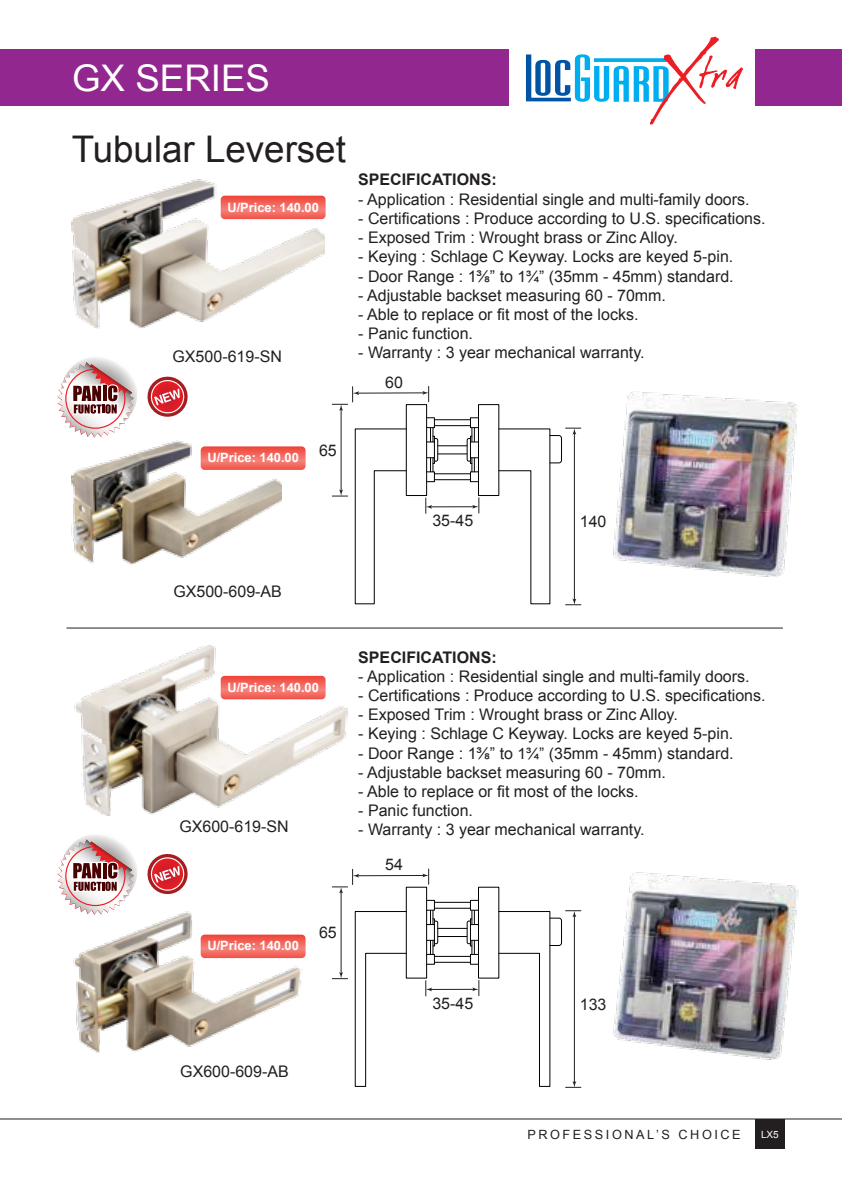
<style>
.page{position:relative;width:842px;height:1191px;background:#fff}
.page>*{position:absolute;margin:0;border:0;box-sizing:border-box;transform-origin:0 0}
.t1{font:36.8px "Arial";color:#231f20}
.t2{font:36.8px "Arial";color:#fff}
.t3{font:16px "Arial";color:#231f20}
.t4{font:700 16px "Arial";color:#231f20}
.t5{font:700 12.8px "Arial";color:#fff}
.t6{font:12.8px "Arial";letter-spacing:.2em;color:#231f20}
.t7{font:10px "Arial";color:#fff}
.s1{font-size:15.6px}
</style>
<div class="page">
<hr style="left:357px;top:875px;width:67px;height:1px;background:#231f20">
<svg style="left:422px;top:868px;width:7px;height:16px"></svg>
<hr style="left:341px;top:891px;width:1px;height:82px;background:#231f20">
<svg style="left:332px;top:869px;width:27px;height:24px"></svg>
<svg style="left:332px;top:972px;width:16px;height:7px"></svg>
<hr style="left:430px;top:989px;width:44px;height:1px;background:#231f20">
<svg style="left:472px;top:980px;width:7px;height:16px"></svg>
<svg style="left:425px;top:980px;width:7px;height:16px"></svg>
<hr style="left:435px;top:908px;width:35px;height:1px;background:#010101">
<hr style="left:434px;top:902px;width:36px;height:1px;background:#010101">
<div style="left:426px;top:900px;width:9px;height:10px;border:1px solid #010101"></div>
<div style="left:470px;top:900px;width:8px;height:10px;border:1px solid #010101"></div>
<hr style="left:435px;top:962px;width:35px;height:1px;background:#010101">
<hr style="left:434px;top:956px;width:36px;height:1px;background:#010101">
<div style="left:426px;top:954px;width:9px;height:10px;border:1px solid #010101"></div>
<div style="left:470px;top:954px;width:8px;height:10px;border:1px solid #010101"></div>
<svg style="left:430px;top:910px;width:45px;height:44px"></svg>
<div style="left:406px;top:887px;width:21px;height:91px;border:1px solid #010101"></div>
<svg style="left:355px;top:911px;width:52px;height:176px"></svg>
<div style="left:478px;top:887px;width:21px;height:91px;border:1px solid #010101"></div>
<svg style="left:498px;top:910px;width:83px;height:178px"></svg>
<hr style="left:357px;top:392px;width:67px;height:1px;background:#231f20">
<svg style="left:422px;top:386px;width:7px;height:16px"></svg>
<hr style="left:341px;top:409px;width:1px;height:82px;background:#231f20">
<svg style="left:332px;top:386px;width:27px;height:25px"></svg>
<svg style="left:332px;top:489px;width:16px;height:8px"></svg>
<hr style="left:430px;top:506px;width:44px;height:1px;background:#231f20">
<svg style="left:472px;top:497px;width:7px;height:16px"></svg>
<svg style="left:425px;top:498px;width:7px;height:15px"></svg>
<hr style="left:435px;top:425px;width:35px;height:1px;background:#010101">
<hr style="left:434px;top:419px;width:36px;height:1px;background:#010101">
<div style="left:426px;top:417px;width:9px;height:11px;border:1px solid #010101"></div>
<div style="left:470px;top:417px;width:8px;height:11px;border:1px solid #010101"></div>
<hr style="left:435px;top:479px;width:35px;height:1px;background:#010101">
<hr style="left:434px;top:473px;width:36px;height:1px;background:#010101">
<div style="left:426px;top:471px;width:9px;height:11px;border:1px solid #010101"></div>
<div style="left:470px;top:471px;width:8px;height:11px;border:1px solid #010101"></div>
<svg style="left:430px;top:428px;width:45px;height:44px"></svg>
<div style="left:406px;top:404px;width:21px;height:92px;border:1px solid #010101"></div>
<svg style="left:355px;top:428px;width:52px;height:176px"></svg>
<div style="left:478px;top:404px;width:21px;height:92px;border:1px solid #010101"></div>
<svg style="left:498px;top:428px;width:83px;height:177px"></svg>
<div style="left:0;top:49px;width:509px;height:57px;background:#92278f"></div>
<div style="left:755px;top:49px;width:87px;height:57px;background:#92278f"></div>
<hr style="left:0;top:1118px;width:842px;height:1px;background:#231f20">
<div style="left:755px;top:1118px;width:30px;height:30px;background:#231f20"></div>
<svg style="left:526px;top:36px;width:217px;height:89px"></svg>
<hr style="left:67px;top:627px;width:716px;height:1px;background:#231f20">
<img style="left:74px;top:645px;width:273px;height:171px">
<img style="left:73px;top:911px;width:229px;height:141px">
<img style="left:613px;top:391px;width:184px;height:186px">
<img style="left:613px;top:872px;width:185px;height:188px">
<img style="left:72px;top:440px;width:210px;height:124px">
<img style="left:72px;top:179px;width:253px;height:150px">
<svg style="left:61px;top:356px;width:76px;height:75px"></svg>
<svg style="left:57px;top:362px;width:77px;height:76px"></svg>
<svg style="left:147px;top:376px;width:41px;height:41px"></svg>
<svg style="left:61px;top:833px;width:76px;height:75px"></svg>
<svg style="left:57px;top:839px;width:77px;height:76px"></svg>
<svg style="left:147px;top:854px;width:41px;height:41px"></svg>
<svg style="left:221px;top:196px;width:105px;height:23px;background:#f2675d"></svg>
<svg style="left:201px;top:446px;width:105px;height:24px;background:#f26960"></svg>
<svg style="left:221px;top:676px;width:105px;height:23px;background:#f2675d"></svg>
<svg style="left:201px;top:934px;width:105px;height:24px;background:#f26a61"></svg>
<h1 class="t2" style="left:72px;top:54px;width:199px">GX SERIES</h1>
<h1 class="t1" style="left:72px;top:125px;width:276px">Tubular Leverset</h1>
<p class="t5" style="left:227px;top:199px;width:93px">U/Price: 140.00</p>
<p class="t3" style="left:173px;top:345px;width:111px">GX500-619-SN</p>
<p class="t4" style="left:358px;top:169px;width:140px">SPECIFICATIONS:</p>
<p class="t3" style="left:358px;top:189px;width:393px">- Application : Residential single and multi-family doors.</p>
<p class="t3" style="left:358px;top:208px;width:409px">- Certifications : Produce according to U.S. specifications.</p>
<p class="t3" style="left:358px;top:227px;width:321px">- Exposed Trim : Wrought brass or Zinc Alloy.</p>
<p class="t3" style="left:358px;top:246px;width:376px">- Keying : Schlage C Keyway. Locks are keyed 5-pin.</p>
<p class="t3" style="left:358px;top:265px;width:377px">- Door Range : 1⅜” to <span class="s1">1¾”</span> (35mm - 45mm) standard.</p>
<p class="t3" style="left:358px;top:285px;width:309px">- Adjustable backset measuring 60 - 70mm.</p>
<p class="t3" style="left:358px;top:304px;width:282px">- Able to replace or fit most of the locks.</p>
<p class="t3" style="left:358px;top:323px;width:116px">- Panic function.</p>
<p class="t3" style="left:358px;top:342px;width:288px">- Warranty : 3 year mechanical warranty.</p>
<p class="t3" style="left:385px;top:372px;width:19px">60</p>
<p class="t5" style="left:207px;top:449px;width:93px">U/Price: 140.00</p>
<p class="t3" style="left:319px;top:439px;width:19px">65</p>
<p class="t3" style="left:432px;top:510px;width:42px">35-45</p>
<p class="t3" style="left:580px;top:511px;width:28px">140</p>
<p class="t3" style="left:173px;top:580px;width:110px">GX500-609-AB</p>
<p class="t5" style="left:227px;top:679px;width:93px">U/Price: 140.00</p>
<p class="t4" style="left:358px;top:646px;width:140px">SPECIFICATIONS:</p>
<p class="t3" style="left:358px;top:665px;width:393px">- Application : Residential single and multi-family doors.</p>
<p class="t3" style="left:358px;top:685px;width:409px">- Certifications : Produce according to U.S. specifications.</p>
<p class="t3" style="left:358px;top:704px;width:321px">- Exposed Trim : Wrought brass or Zinc Alloy.</p>
<p class="t3" style="left:358px;top:723px;width:376px">- Keying : Schlage C Keyway. Locks are keyed 5-pin.</p>
<p class="t3" style="left:358px;top:742px;width:377px">- Door Range : 1⅜” to <span class="s1">1¾”</span> (35mm - 45mm) standard.</p>
<p class="t3" style="left:358px;top:761px;width:309px">- Adjustable backset measuring 60 - 70mm.</p>
<p class="t3" style="left:358px;top:781px;width:282px">- Able to replace or fit most of the locks.</p>
<p class="t3" style="left:358px;top:800px;width:116px">- Panic function.</p>
<p class="t3" style="left:179px;top:815px;width:111px">GX600-619-SN</p>
<p class="t3" style="left:358px;top:819px;width:288px">- Warranty : 3 year mechanical warranty.</p>
<p class="t5" style="left:207px;top:937px;width:93px">U/Price: 140.00</p>
<p class="t3" style="left:319px;top:922px;width:19px">65</p>
<p class="t3" style="left:180px;top:1060px;width:110px">GX600-609-AB</p>
<p class="t3" style="left:385px;top:854px;width:19px">54</p>
<p class="t3" style="left:432px;top:992px;width:42px">35-45</p>
<p class="t3" style="left:580px;top:994px;width:28px">133</p>
<p class="t6" style="left:527px;top:1125px;width:215px">PROFESSIONAL’S CHOICE</p>
<p class="t7" style="left:761px;top:1127px;width:19px">LX5</p>
</div>
